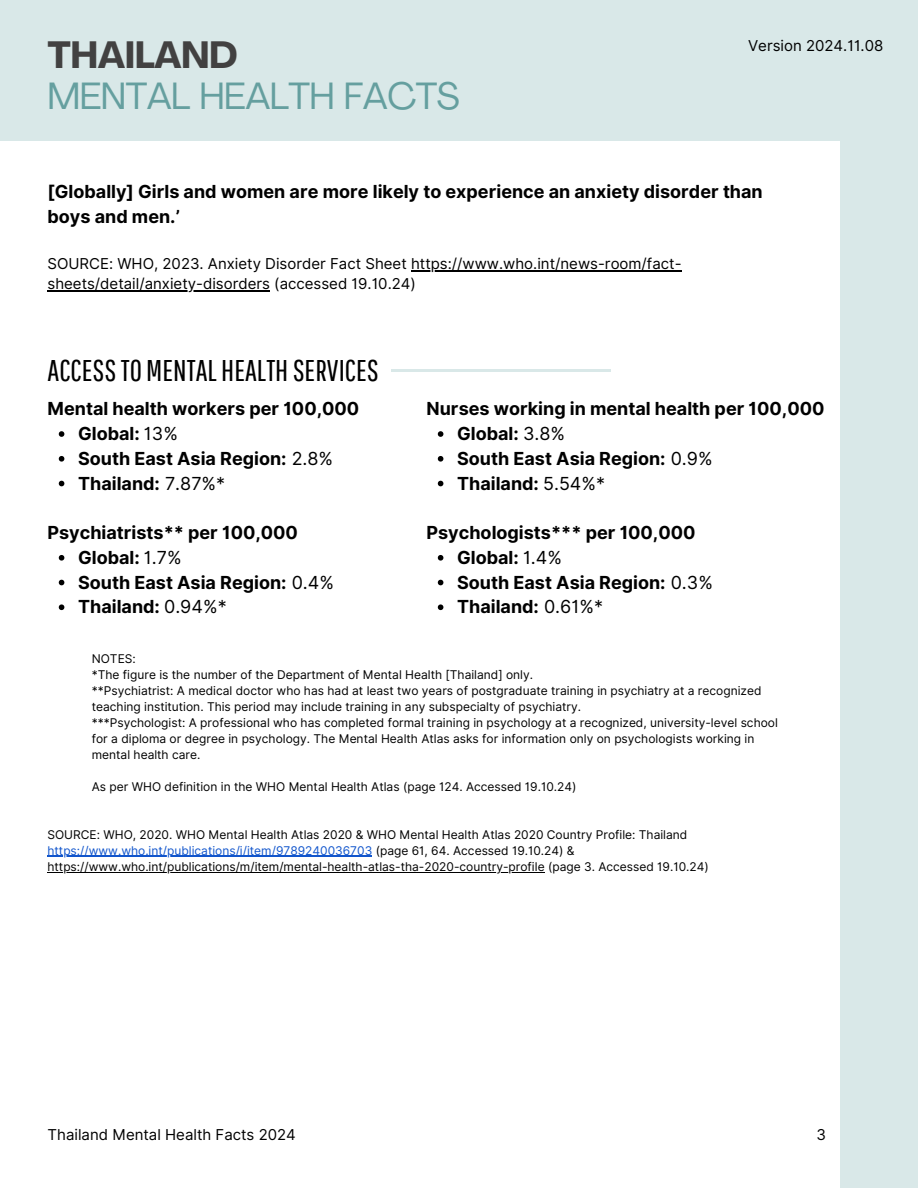
<style>
.page{position:relative;width:918px;height:1188px;background:#d9e8e8}
.page>*{position:absolute;margin:0;border:0;box-sizing:border-box;transform-origin:0 0}
.t1{font:37.5px "Agrandir";letter-spacing:-.015em;color:#659f9f}
.t2{font:700 37.5px "Agrandir";letter-spacing:-.015em;color:#424141}
.t3{font:30px "Pathway Gothic One";color:#000}
.t4{font:700 18px/24.8px "Inter";color:#000}
.t5{font:15px "Inter";color:#000}
.t6{font:12px/16px "Inter";color:#000}
.s1{font-weight:400}
.s2{color:#15c}
</style>
<div class="page">
<div style="left:0;top:141px;width:839px;height:1047px;background:#fff"></div>
<svg style="left:59px;top:431px;width:5px;height:6px"></svg>
<svg style="left:59px;top:456px;width:5px;height:6px"></svg>
<svg style="left:59px;top:481px;width:5px;height:5px"></svg>
<svg style="left:59px;top:555px;width:5px;height:6px"></svg>
<svg style="left:59px;top:580px;width:5px;height:5px"></svg>
<svg style="left:59px;top:604px;width:5px;height:6px"></svg>
<hr style="left:392px;top:370px;width:219px;height:2px;background:#d9e8e8">
<svg style="left:438px;top:431px;width:5px;height:6px"></svg>
<svg style="left:438px;top:456px;width:5px;height:6px"></svg>
<svg style="left:438px;top:481px;width:5px;height:5px"></svg>
<svg style="left:438px;top:555px;width:5px;height:6px"></svg>
<svg style="left:438px;top:580px;width:5px;height:5px"></svg>
<svg style="left:438px;top:604px;width:5px;height:6px"></svg>
<hr style="left:411px;top:270px;width:271px;height:1px;background:#000">
<hr style="left:48px;top:290px;width:222px;height:2px;background:#000">
<hr style="left:48px;top:856px;width:324px;height:1px;background:#15c">
<hr style="left:48px;top:872px;width:497px;height:1px;background:#000">
<h1 class="t2" style="left:48px;top:40px;width:192px">THAILAND</h1>
<p class="t1" style="left:48px;top:80px;width:414px">MENTAL HEALTH FACTS</p>
<h5 class="t5" style="left:748px;top:37px;width:137px">Version 2024.11.08</h5>
<p class="t4" style="left:48px;top:179px;width:717px">[Globally] Girls and women are more likely to experience an anxiety disorder than boys and men.’</p>
<p class="t5" style="left:48px;top:255px;width:636px">SOURCE: WHO, 2023. Anxiety Disorder Fact Sheet https://www.who.int/news-room/fact-</p>
<h5 class="t5" style="left:48px;top:275px;width:370px">sheets/detail/anxiety-disorders (accessed 19.10.24)</h5>
<h3 class="t3" style="left:48px;top:352px;width:333px">ACCESSTO MENTAL HEALTH SERVICES</h3>
<h5 class="t4" style="left:48px;top:397px;width:313px">Mental health workers per 100,000</h5>
<p class="t4" style="left:78px;top:421px;width:101px">Global: <span class="s1">13%</span></p>
<h3 class="t4" style="left:78px;top:446px;width:257px">South East Asia Region: <span class="s1">2.8%</span></h3>
<p class="t4" style="left:78px;top:471px;width:149px">Thailand: <span class="s1">7.87%*</span></p>
<p class="t4" style="left:48px;top:520px;width:252px">Psychiatrists** per 100,000</p>
<p class="t4" style="left:78px;top:545px;width:105px">Global: <span class="s1">1.7%</span></p>
<h3 class="t4" style="left:78px;top:570px;width:257px">South East Asia Region: <span class="s1">0.4%</span></h3>
<p class="t4" style="left:78px;top:595px;width:150px">Thailand: <span class="s1">0.94%*</span></p>
<p class="t4" style="left:427px;top:397px;width:399px">Nurses working in mental health per 100,000</p>
<p class="t4" style="left:457px;top:421px;width:109px">Global: <span class="s1">3.8%</span></p>
<h3 class="t4" style="left:457px;top:446px;width:257px">South East Asia Region: <span class="s1">0.9%</span></h3>
<p class="t4" style="left:457px;top:471px;width:149px">Thailand: <span class="s1">5.54%*</span></p>
<p class="t4" style="left:427px;top:520px;width:270px">Psychologists*** per 100,000</p>
<p class="t4" style="left:457px;top:545px;width:106px">Global: <span class="s1">1.4%</span></p>
<h3 class="t4" style="left:457px;top:570px;width:257px">South East Asia Region: <span class="s1">0.3%</span></h3>
<p class="t4" style="left:457px;top:595px;width:147px">Thailand: <span class="s1">0.61%*</span></p>
<p class="t6" style="left:92px;top:651px;width:46px">NOTES:</p>
<p class="t6" style="left:92px;top:667px;width:443px">*The figure is the number of the Department of Mental Health [Thailand] only.</p>
<p class="t6" style="left:92px;top:683px;width:671px">**Psychiatrist: A medical doctor who has had at least two years of postgraduate training in psychiatry at a recognized teaching institution. This period may include training in any subspecialty of psychiatry.</p>
<p class="t6" style="left:92px;top:715px;width:688px">***Psychologist: A professional who has completed formal training in psychology at a recognized, university-level school for a diploma or degree in psychology. The Mental Health Atlas asks for information only on psychologists working in mental health care.</p>
<p class="t6" style="left:92px;top:779px;width:486px">As per WHO definition in the WHO Mental Health Atlas (page 124. Accessed 19.10.24)</p>
<p class="t6" style="left:48px;top:826px;width:663px">SOURCE: WHO, 2020. WHO Mental Health Atlas 2020 &amp; WHO Mental Health Atlas 2020 Country Profile: Thailand <span class="s2">https://www.who.int/publications/i/item/9789240036703</span> (page 61, 64. Accessed 19.10.24) &amp; https://www.who.int/publications/m/item/mental-health-atlas-tha-2020-country-profile (page 3. Accessed 19.10.24)</p>
<p class="t5" style="left:48px;top:1126px;width:250px">Thailand Mental Health Facts 2024</p>
<p class="t5" style="left:817px;top:1126px;width:11px">3</p>
</div>
